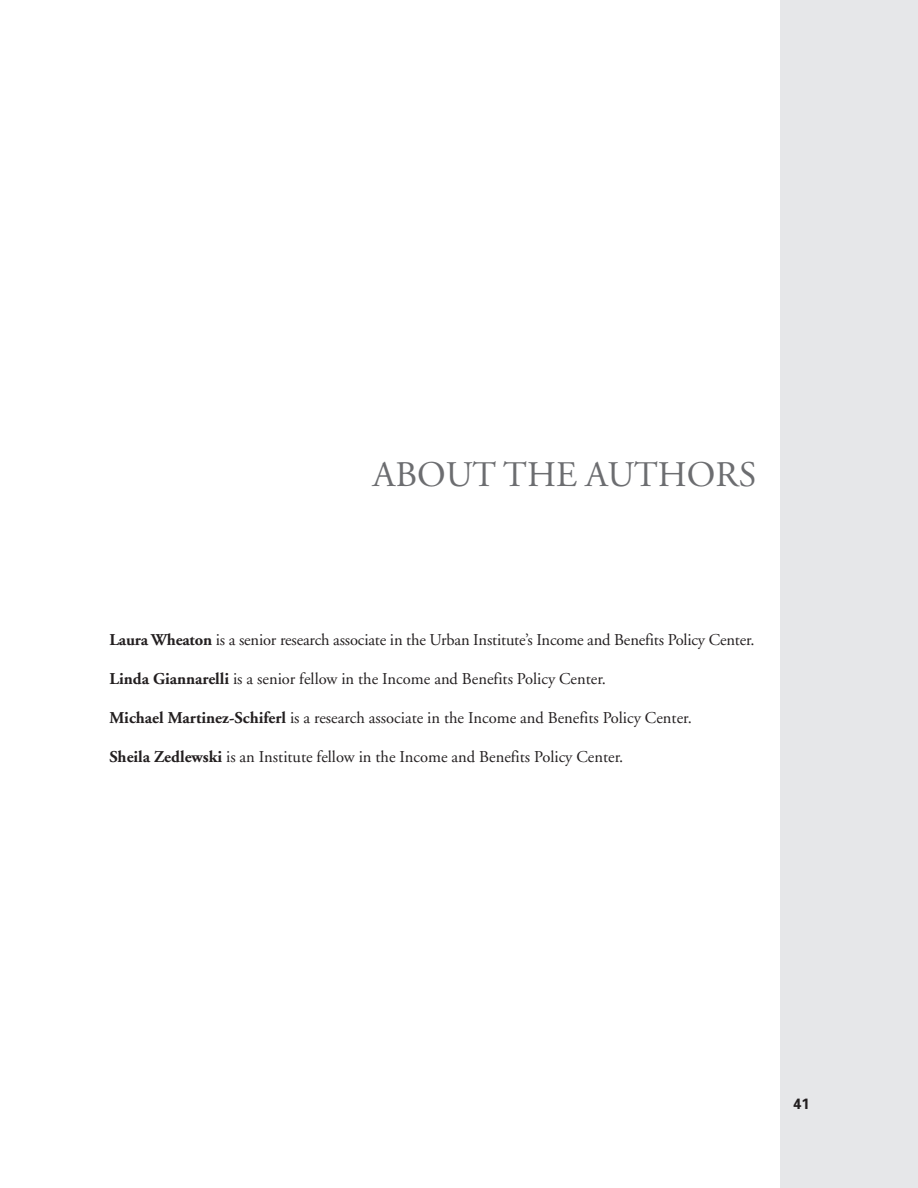
<style>
.page{position:relative;width:918px;height:1188px;background:#fff}
.page>*{position:absolute;margin:0;border:0;box-sizing:border-box;transform-origin:0 0}
.t1{font:36px "Adobe Garamond";color:#6c6d70}
.t2{font:16.5px "Adobe Garamond";color:#231f20}
.t3{font:700 15px "Univers";color:#231f20}
.s1{font-weight:700}
</style>
<div class="page">
<div style="left:780px;top:0;width:138px;height:1188px;background:#e6e7e9"></div>
<h1 class="t1" style="left:373px;top:461px;width:385px">ABOUT THE AUTHORS</h1>
<p class="t2" style="left:109px;top:633px;width:647px"><span class="s1">Laura Wheaton</span> is a senior research associate in the Urban Institute’s Income and Benefits Policy Center.</p>
<p class="t2" style="left:109px;top:672px;width:498px"><span class="s1">Linda Giannarelli</span> is a senior fellow in the Income and Benefits Policy Center.</p>
<p class="t2" style="left:109px;top:711px;width:584px"><span class="s1">Michael Martinez-Schiferl</span> is a research associate in the Income and Benefits Policy Center.</p>
<p class="t2" style="left:109px;top:750px;width:515px"><span class="s1">Sheila Zedlewski</span> is an Institute fellow in the Income and Benefits Policy Center.</p>
<p class="t3" style="left:793px;top:1098px;width:18px">41</p>
</div>
